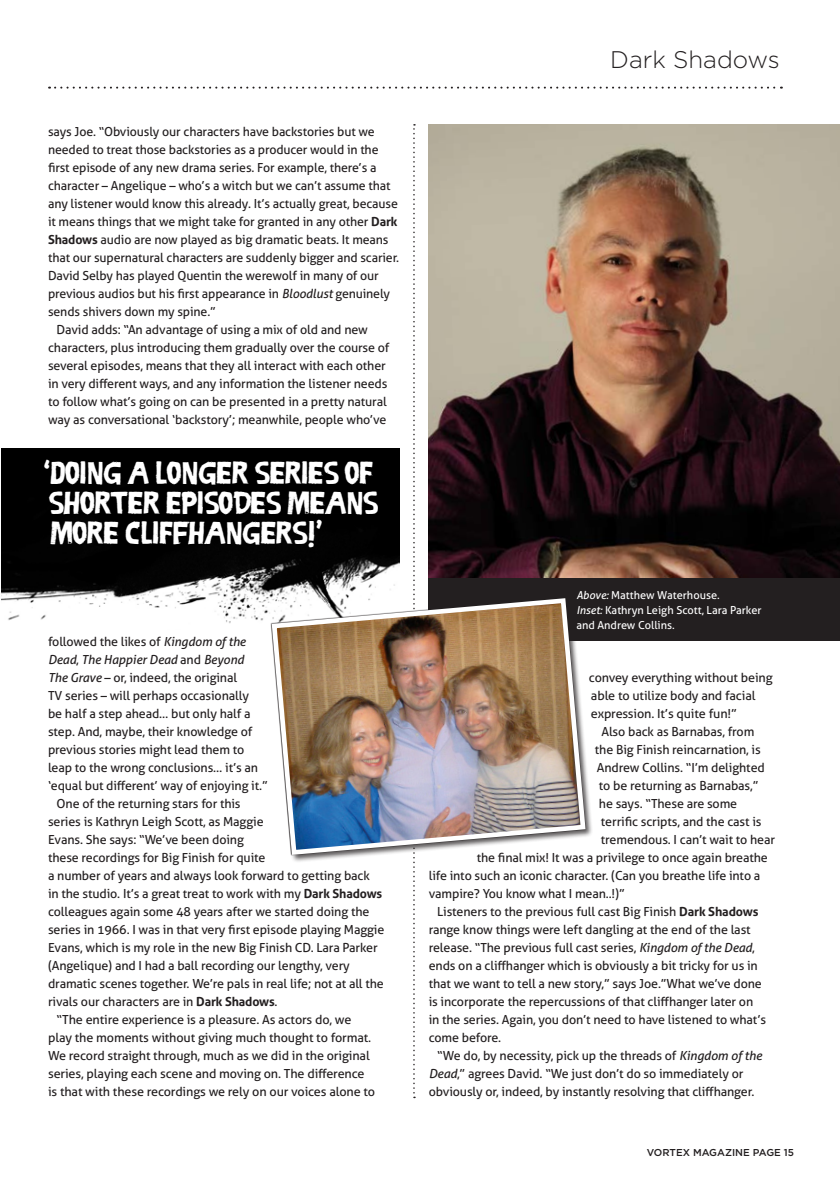
<style>
.page{position:relative;width:840px;height:1191px;background:#fff}
.page>*{position:absolute;margin:0;border:0;box-sizing:border-box;transform-origin:0 0}
.t1{font:32px/30px "RUBA";letter-spacing:-.01em;color:#fff}
.t2{font:300 24px "Gotham";color:#231f20}
.t3{font:12.4px/18px "Aller";letter-spacing:-.01em;color:#231f20}
.t4{font:italic 12.4px "Aller";letter-spacing:-.01em;color:#231f20}
.t5{font:11px/15px "Aller";color:#fff}
.t6{font:500 10px "Gotham";color:#231f20}
.s1{font-weight:700}
.s2{font-style:italic}
.s3{font-style:normal}
</style>
<div class="page">
<img style="left:1px;top:448px;width:398px;height:176px">
<img style="left:428px;top:124px;width:411px;height:454px">
<svg style="left:413px;top:124px;width:2px;height:974px"></svg>
<div style="left:428px;top:578px;width:411px;height:63px;background:#231f20"></div>
<div style="left:270px;top:597px;width:322px;height:265px;background:#231f20;opacity:.75"></div>
<img style="left:269px;top:595px;width:318px;height:262px">
<svg style="left:49px;top:87px;width:732px;height:2px"></svg>
<p class="t3" style="left:48px;top:123px;width:328px">says Joe. “Obviously our characters have backstories but we</p>
<p class="t3" style="left:48px;top:141px;width:332px">needed to treat those backstories as a producer would in the</p>
<p class="t3" style="left:48px;top:159px;width:330px">first episode of any new drama series. For example, there’s a</p>
<p class="t3" style="left:48px;top:177px;width:344px">character – Angelique – who’s a witch but we can’t assume that</p>
<p class="t3" style="left:48px;top:195px;width:351px">any listener would know this already. It’s actually great, because</p>
<p class="t3" style="left:48px;top:213px;width:351px">it means things that we might take for granted in any other <span class="s1">Dark</span></p>
<p class="t3" style="left:48px;top:231px;width:342px"><span class="s1">Shadows</span> audio are now played as big dramatic beats. It means</p>
<p class="t3" style="left:48px;top:249px;width:352px">that our supernatural characters are suddenly bigger and scarier.</p>
<p class="t3" style="left:48px;top:267px;width:332px">David Selby has played Quentin the werewolf in many of our</p>
<p class="t3" style="left:48px;top:285px;width:343px">previous audios but his first appearance in <span class="s2">Bloodlust</span> genuinely</p>
<p class="t3" style="left:48px;top:303px;width:169px">sends shivers down my spine.”</p>
<p class="t3" style="left:57px;top:321px;width:312px">David adds: “An advantage of using a mix of old and new</p>
<p class="t3" style="left:48px;top:339px;width:343px">characters, plus introducing them gradually over the course of</p>
<p class="t3" style="left:48px;top:357px;width:339px">several episodes, means that they all interact with each other</p>
<p class="t3" style="left:48px;top:375px;width:340px">in very different ways, and any information the listener needs</p>
<p class="t3" style="left:48px;top:393px;width:340px">to follow what’s going on can be presented in a pretty natural</p>
<p class="t3" style="left:48px;top:411px;width:339px">way as conversational ‘backstory’; meanwhile, people who’ve</p>
<h1 class="t1" style="left:43px;top:457px;width:336px">‘DOING A LONGER SERIES OF<br>SHORTER EPISODES MEANS<br>MORE CLIFFHANGERS!’</h1>
<p class="t3" style="left:48px;top:633px;width:199px">followed the likes of <span class="s2">Kingdom of the</span></p>
<p class="t4" style="left:48px;top:652px;width:197px">Dead<span class="s3">,</span> The Happier Dead <span class="s3">and</span> Beyond</p>
<p class="t3" style="left:48px;top:669px;width:190px"><span class="s2">The Grave</span> – or, indeed, the original</p>
<p class="t3" style="left:48px;top:687px;width:202px">TV series – will perhaps occasionally</p>
<p class="t3" style="left:48px;top:705px;width:204px">be half a step ahead… but only half a</p>
<p class="t3" style="left:48px;top:723px;width:206px">step. And, maybe, their knowledge of</p>
<p class="t3" style="left:48px;top:741px;width:198px">previous stories might lead them to</p>
<p class="t3" style="left:48px;top:759px;width:211px">leap to the wrong conclusions… it’s an</p>
<p class="t3" style="left:48px;top:777px;width:221px">‘equal but different’ way of enjoying it.”</p>
<p class="t3" style="left:56px;top:795px;width:185px">One of the returning stars for this</p>
<p class="t3" style="left:48px;top:813px;width:217px">series is Kathryn Leigh Scott, as Maggie</p>
<p class="t3" style="left:48px;top:831px;width:197px">Evans. She says: “We’ve been doing</p>
<p class="t3" style="left:48px;top:849px;width:219px">these recordings for Big Finish for quite</p>
<p class="t3" style="left:48px;top:867px;width:323px">a number of years and always look forward to getting back</p>
<p class="t3" style="left:48px;top:885px;width:335px">in the studio. It’s a great treat to work with my <span class="s1">Dark Shadows</span></p>
<p class="t3" style="left:48px;top:903px;width:323px">colleagues again some 48 years after we started doing the</p>
<p class="t3" style="left:48px;top:921px;width:337px">series in 1966. I was in that very first episode playing Maggie</p>
<p class="t3" style="left:48px;top:939px;width:331px">Evans, which is my role in the new Big Finish CD. Lara Parker</p>
<p class="t3" style="left:48px;top:957px;width:303px">(Angelique) and I had a ball recording our lengthy, very</p>
<p class="t3" style="left:48px;top:975px;width:337px">dramatic scenes together. We’re pals in real life; not at all the</p>
<p class="t3" style="left:48px;top:993px;width:231px">rivals our characters are in <span class="s1">Dark Shadows</span>.</p>
<p class="t3" style="left:57px;top:1011px;width:296px">“The entire experience is a pleasure. As actors do, we</p>
<p class="t3" style="left:48px;top:1029px;width:324px">play the moments without giving much thought to format.</p>
<p class="t3" style="left:48px;top:1047px;width:323px">We record straight through, much as we did in the original</p>
<p class="t3" style="left:48px;top:1065px;width:318px">series, playing each scene and moving on. The difference</p>
<p class="t3" style="left:48px;top:1083px;width:328px">is that with these recordings we rely on our voices alone to</p>
<h2 class="t2" style="left:610px;top:46px;width:171px">Dark Shadows</h2>
<p class="t5" style="left:576px;top:587px;width:187px"><span class="s2">Above:</span> Matthew Waterhouse.<br><span class="s2">Inset:</span> Kathryn Leigh Scott, Lara Parker and Andrew Collins.</p>
<p class="t3" style="left:588px;top:669px;width:185px">convey everything without being able to utilize body and facial expression. It’s quite fun!”</p>
<p class="t3" style="left:601px;top:723px;width:154px">Also back as Barnabas, from</p>
<p class="t3" style="left:594px;top:741px;width:167px">the Big Finish reincarnation, is</p>
<p class="t3" style="left:596px;top:759px;width:169px">Andrew Collins. “I’m delighted</p>
<p class="t3" style="left:598px;top:777px;width:161px">to be returning as Barnabas,”</p>
<p class="t3" style="left:598px;top:795px;width:140px">he says. “These are some</p>
<p class="t3" style="left:600px;top:813px;width:162px">terrific scripts, and the cast is</p>
<p class="t3" style="left:600px;top:831px;width:175px">tremendous. I can’t wait to hear</p>
<p class="t3" style="left:476px;top:849px;width:292px">the final mix! It was a privilege to once again breathe</p>
<p class="t3" style="left:428px;top:867px;width:333px">life into such an iconic character. (Can you breathe life into a</p>
<p class="t3" style="left:428px;top:885px;width:197px">vampire? You know what I mean..!)”</p>
<p class="t3" style="left:437px;top:903px;width:322px">Listeners to the previous full cast Big Finish <span class="s1">Dark Shadows</span></p>
<p class="t3" style="left:428px;top:921px;width:323px">range know things were left dangling at the end of the last</p>
<p class="t3" style="left:428px;top:939px;width:327px">release. “The previous full cast series, <span class="s2">Kingdom of the Dead</span>,</p>
<p class="t3" style="left:428px;top:957px;width:330px">ends on a cliffhanger which is obviously a bit tricky for us in</p>
<p class="t3" style="left:428px;top:975px;width:334px">that we want to tell a new story,” says Joe.”What we’ve done</p>
<p class="t3" style="left:428px;top:993px;width:326px">is incorporate the repercussions of that cliffhanger later on</p>
<p class="t3" style="left:428px;top:1011px;width:338px">in the series. Again, you don’t need to have listened to what’s</p>
<p class="t3" style="left:428px;top:1029px;width:74px">come before.</p>
<p class="t3" style="left:437px;top:1047px;width:326px">“We do, by necessity, pick up the threads of <span class="s2">Kingdom of the</span></p>
<p class="t3" style="left:428px;top:1065px;width:316px"><span class="s2">Dead</span>,” agrees David. “We just don’t do so immediately or</p>
<p class="t3" style="left:428px;top:1083px;width:327px">obviously or, indeed, by instantly resolving that cliffhanger.</p>
<p class="t6" style="left:646px;top:1147px;width:149px">VORTEX MAGAZINE PAGE 15</p>
</div>
